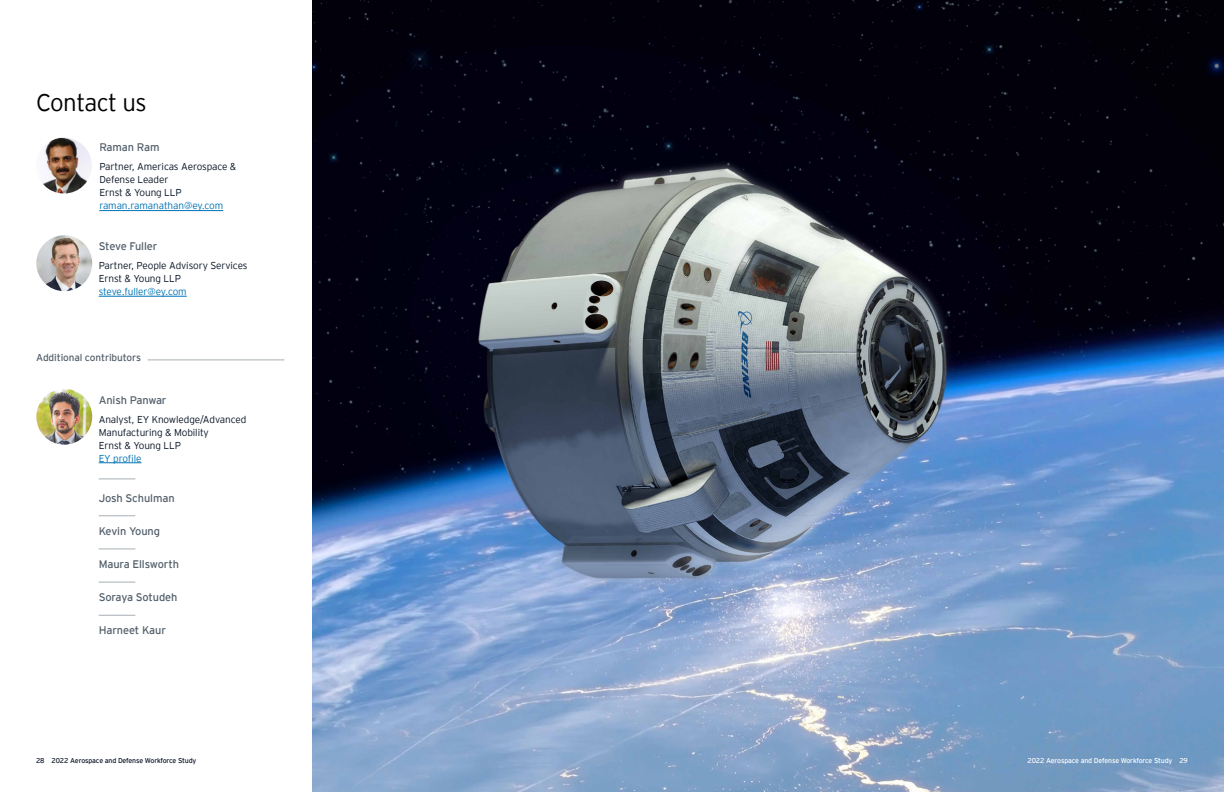
<style>
.page{position:relative;width:1224px;height:792px;background:#fff}
.page>*{position:absolute;margin:0;border:0;box-sizing:border-box;transform-origin:0 0}
.t1{font:300 24px "EY Interstate";letter-spacing:-.02em;color:#000}
.t2{font:300 11px "EY Interstate";letter-spacing:-.01em;color:#54606b}
.t3{font:300 10px/13px "EY Interstate";letter-spacing:-.01em;color:#0a1627}
.t4{font:300 10px "EY Interstate";letter-spacing:-.01em;color:#0073b5}
.t5{font:10px "EY Interstate";letter-spacing:-.01em;color:#54606b}
.t6{font:7px "EY Interstate";letter-spacing:-.02em;color:#0a1627}
.t7{font:7px "EY Interstate";letter-spacing:-.02em;color:#fff}
</style>
<div class="page">
<img style="left:312px;top:0;width:912px;height:792px">
<img style="left:36px;top:138px;width:56px;height:56px;border-radius:28px">
<hr style="left:99px;top:210px;width:124px;height:1px;background:#0073b5">
<img style="left:36px;top:235px;width:56px;height:56px;border-radius:28px">
<hr style="left:99px;top:296px;width:88px;height:1px;background:#0073b5">
<img style="left:36px;top:389px;width:56px;height:56px;border-radius:28px">
<hr style="left:99px;top:463px;width:43px;height:1px;background:#0073b5">
<hr style="left:148px;top:360px;width:136px;height:1px;background:#a7afb5">
<hr style="left:99px;top:479px;width:36px;height:1px;background:#a7afb5">
<hr style="left:99px;top:516px;width:36px;height:1px;background:#a7afb5">
<hr style="left:99px;top:549px;width:36px;height:1px;background:#a7afb5">
<hr style="left:99px;top:582px;width:36px;height:1px;background:#a7afb5">
<hr style="left:99px;top:615px;width:36px;height:1px;background:#a7afb5">
<h1 class="t1" style="left:36px;top:85px;width:112px">Contact us</h1>
<p class="t2" style="left:99px;top:140px;width:62px">Raman Ram</p>
<p class="t3" style="left:99px;top:160px;width:139px">Partner, Americas Aerospace &amp;<br>Defense Leader<br>Ernst &amp; Young LLP</p>
<p class="t4" style="left:99px;top:199px;width:125px">raman.ramanathan@ey.com</p>
<p class="t2" style="left:99px;top:238px;width:60px">Steve Fuller</p>
<p class="t3" style="left:99px;top:258px;width:150px">Partner, People Advisory Services<br>Ernst &amp; Young LLP</p>
<p class="t4" style="left:99px;top:284px;width:90px">steve.fuller@ey.com</p>
<p class="t5" style="left:36px;top:350px;width:107px">Additional contributors</p>
<p class="t2" style="left:99px;top:392px;width:69px">Anish Panwar</p>
<p class="t3" style="left:99px;top:412px;width:149px">Analyst, EY Knowledge/Advanced<br>Manufacturing &amp; Mobility<br>Ernst &amp; Young LLP</p>
<p class="t4" style="left:99px;top:451px;width:44px">EY profile</p>
<p class="t2" style="left:99px;top:491px;width:77px">Josh Schulman</p>
<p class="t2" style="left:99px;top:524px;width:63px">Kevin Young</p>
<p class="t2" style="left:99px;top:557px;width:82px">Maura Ellsworth</p>
<p class="t2" style="left:99px;top:590px;width:80px">Soraya Sotudeh</p>
<p class="t2" style="left:99px;top:623px;width:69px">Harneet Kaur</p>
<p class="t6" style="left:36px;top:756px;width:162px">28 2022 Aerospace and Defense Workforce Study</p>
<p class="t7" style="left:1028px;top:756px;width:162px">2022 Aerospace and Defense Workforce Study 29</p>
</div>
